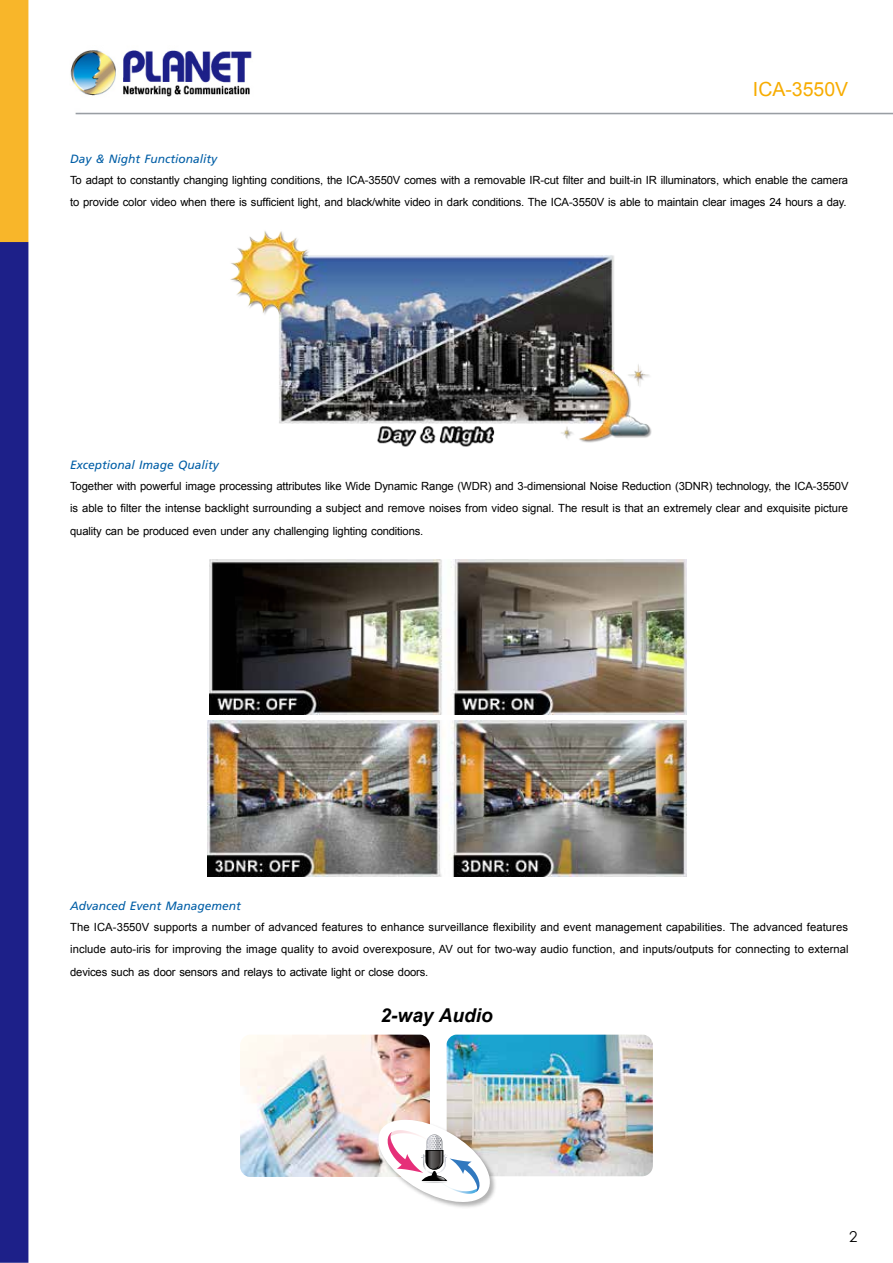
<style>
.page{position:relative;width:893px;height:1263px;background:#fff}
.page>*{position:absolute;margin:0;border:0;box-sizing:border-box;transform-origin:0 0}
.t1{font:19.5px "Arial";color:#f7ac00}
.t2{font:italic 700 19.05px "Arial";color:#000}
.t3{font:15px "Century Gothic";color:#000}
.t4{font:italic 12px "Frutiger";color:#005ea6}
.t5{font:11.25px/22.5px "Arial";letter-spacing:-.015em;color:#000;text-align:justify}
</style>
<div class="page">
<img style="left:0;top:0;width:893px;height:1263px">
<img style="left:207px;top:721px;width:480px;height:155px">
<img style="left:209px;top:560px;width:478px;height:155px">
<img style="left:447px;top:1035px;width:206px;height:141px">
<img style="left:240px;top:1035px;width:190px;height:142px">
<img style="left:376px;top:1117px;width:122px;height:93px">
<svg style="left:372px;top:1115px;width:124px;height:91px"></svg>
<img style="left:223px;top:227px;width:447px;height:224px">
<h1 class="t1" style="left:753px;top:77px;width:97px">ICA-3550V</h1>
<p class="t4" style="left:70px;top:152px;width:148px">Day &amp; Night Functionality</p>
<p class="t5" style="left:70px;top:169px;width:779px">To adapt to constantly changing lighting conditions, the ICA-3550V comes with a removable IR-cut filter and built-in IR illuminators, which enable the camera to provide color video when there is sufficient light, and black/white video in dark conditions. The ICA-3550V is able to maintain clear images 24 hours a day.</p>
<p class="t4" style="left:70px;top:458px;width:150px">Exceptional Image Quality</p>
<p class="t5" style="left:70px;top:475px;width:780px">Together with powerful image processing attributes like Wide Dynamic Range (WDR) and 3-dimensional Noise Reduction (3DNR) technology, the ICA-3550V is able to filter the intense backlight surrounding a subject and remove noises from video signal. The result is that an extremely clear and exquisite picture quality can be produced even under any challenging lighting conditions.</p>
<p class="t4" style="left:70px;top:899px;width:172px">Advanced Event Management</p>
<p class="t5" style="left:70px;top:915px;width:780px">The ICA-3550V supports a number of advanced features to enhance surveillance flexibility and event management capabilities. The advanced features include auto-iris for improving the image quality to avoid overexposure, AV out for two-way audio function, and inputs/outputs for connecting to external devices such as door sensors and relays to activate light or close doors.</p>
<h2 class="t2" style="left:381px;top:1003px;width:114px">2-way Audio</h2>
<h3 class="t3" style="left:849px;top:1227px;width:10px">2</h3>
</div>
